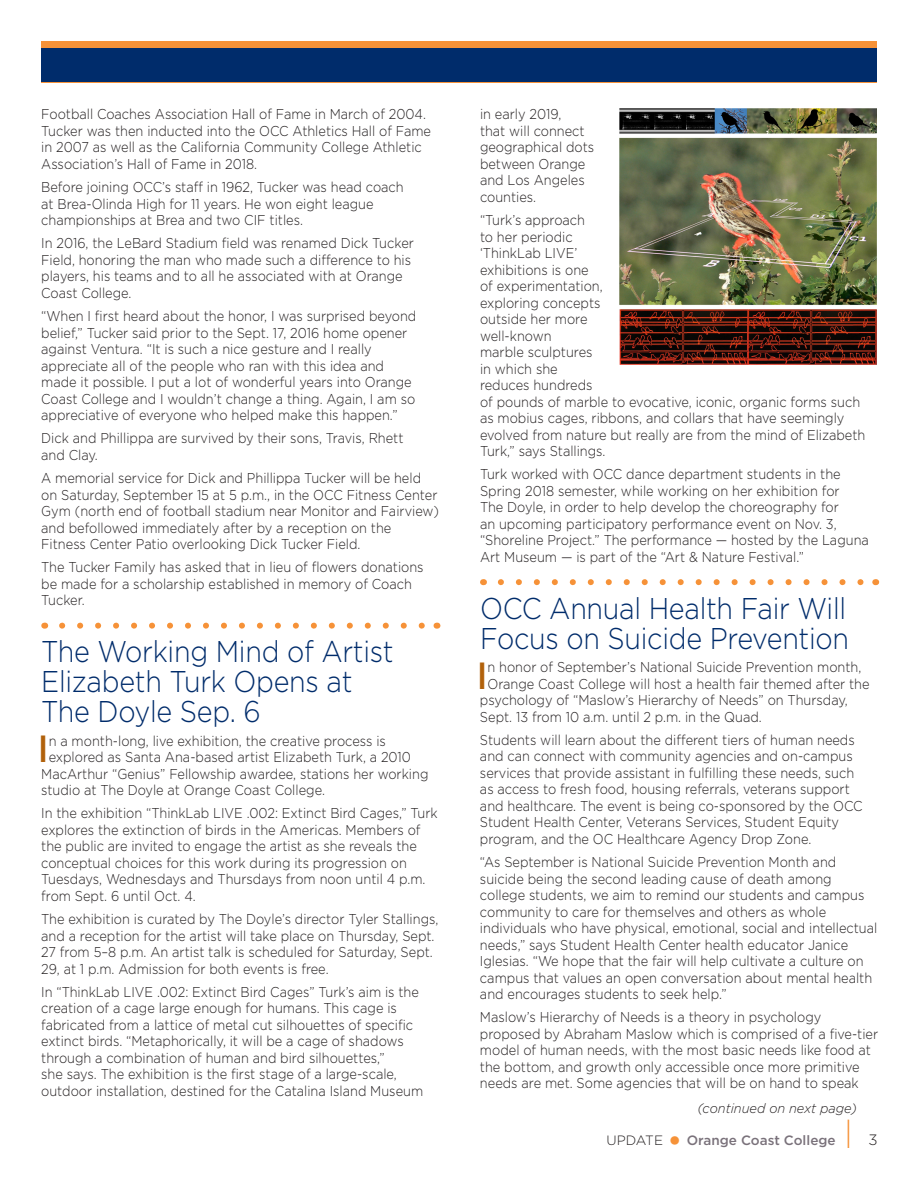
<style>
.page{position:relative;width:918px;height:1188px;background:#fff}
.page>*{position:absolute;margin:0;border:0;box-sizing:border-box;transform-origin:0 0}
.t1{font:300 40.5px "Gotham";color:#f69238;scale:.67 1}
.t2{font:500 37.8px "Gotham";color:#b1610b;scale:.9 1}
.t3{font:300 30px/30px "Gotham";letter-spacing:-.01em;color:#002c6b;scale:.9 1}
.t4{font:300 15px "Gotham";color:#231f20}
.t5{font:300 14.25px/16.5px "Gotham";color:#231f20;scale:.9 1}
.t6{font:500 13.5px "Gotham";color:#7a727b}
.t7{font:italic 300 13.5px "Gotham";color:#231f20;scale:.95 1}
.s1{font-weight:300;color:#231f20}
.s2{font-size:30px;color:#f69238}
</style>
<div class="page">
<div style="left:41px;top:41px;width:836px;height:41px;background:#f69238"></div>
<div style="left:41px;top:49px;width:836px;height:33px;background:#002c6b"></div>
<svg style="left:501px;top:579px;width:363px;height:6px"></svg>
<svg style="left:62px;top:623px;width:363px;height:6px"></svg>
<img style="left:619px;top:108px;width:258px;height:257px">
<p class="t5" style="left:41px;top:106px;width:435px">Football Coaches Association Hall of Fame in March of 2004.<br>Tucker was then inducted into the OCC Athletics Hall of Fame in 2007 as well as the California Community College Athletic Association’s Hall of Fame in 2018.</p>
<p class="t5" style="left:41px;top:178px;width:404px">Before joining OCC’s staf in 1962, Tucker was head coach at Brea-Olinda High for 11 years. He won eight league championships at Brea and two CIF titles.</p>
<p class="t5" style="left:41px;top:235px;width:416px">In 2016, the LeBard Stadium feld was renamed Dick Tucker Field, honoring the man who made such a diference to his players, his teams and to all he associated with at Orange Coast College.</p>
<p class="t5" style="left:41px;top:308px;width:418px">“When I frst heard about the honor, I was surprised beyond belief,” Tucker said prior to the Sept. 17, 2016 home opener against Ventura. “It is such a nice gesture and I really appreciate all of the people who ran with this idea and made it possible. I put a lot of wonderful years into Orange Coast College and I wouldn’t change a thing. Again, I am so appreciative of everyone who helped make this happen.”</p>
<p class="t5" style="left:41px;top:430px;width:404px">Dick and Phillippa are survived by their sons, Travis, Rhett and Clay.</p>
<p class="t5" style="left:41px;top:470px;width:444px">A memorial service for Dick and Phillippa Tucker will be held on Saturday, September 15 at 5 p.m., in the OCC Fitness Center Gym (north end of football stadium near Monitor and Fairview) and befollowed immediately after by a reception on the Fitness Center Patio overlooking Dick Tucker Field.</p>
<p class="t5" style="left:41px;top:559px;width:426px">The Tucker Family has asked that in lieu of fowers donations be made for a scholarship established in memory of Coach<br>Tucker.</p>
<h2 class="t3" style="left:41px;top:636px;width:393px">The Working Mind of Artist<br>Elizabeth Turk Opens at<br>The Doyle Sep. 6</h2>
<p class="t2" style="left:38px;top:724px;width:13px">I</p>
<p class="t5" style="left:49px;top:732px;width:376px">n a month-long, live exhibition, the creative process is</p>
<p class="t5" style="left:49px;top:748px;width:404px">explored as Santa Ana-based artist Elizabeth Turk, a 2010</p>
<p class="t5" style="left:41px;top:765px;width:432px">MacArthur “Genius” Fellowship awardee, stations her working</p>
<p class="t5" style="left:41px;top:781px;width:317px">studio at The Doyle at Orange Coast College.</p>
<p class="t5" style="left:41px;top:805px;width:442px">In the exhibition “ThinkLab LIVE .002: Extinct Bird Cages,” Turk explores the extinction of birds in the Americas. Members of the public are invited to engage the artist as she reveals the conceptual choices for this work during its progression on Tuesdays, Wednesdays and Thursdays from noon until 4 p.m. from Sept. 6 until Oct. 4.</p>
<p class="t5" style="left:41px;top:911px;width:443px">The exhibition is curated by The Doyle’s director Tyler Stallings, and a reception for the artist will take place on Thursday, Sept.<br>27 from 5–8 p.m. An artist talk is scheduled for Saturday, Sept.<br>29, at 1 p.m. Admission for both events is free.</p>
<p class="t5" style="left:41px;top:983px;width:426px">In “ThinkLab LIVE .002: Extinct Bird Cages” Turk’s aim is the creation of a cage large enough for humans. This cage is fabricated from a lattice of metal cut silhouettes of specifc extinct birds. “Metaphorically, it will be a cage of shadows through a combination of human and bird silhouettes,”<br>she says. The exhibition is the frst stage of a large-scale, outdoor installation, destined for the Catalina Island Museum</p>
<p class="t5" style="left:480px;top:106px;width:128px">in early 2019,<br>that will connect geographical dots between Orange and Los Angeles counties.</p>
<p class="t5" style="left:480px;top:211px;width:430px">“Turk’s approach<br>to her periodic<br>‘ThinkLab LIVE’<br>exhibitions is one<br>of experimentation,<br>exploring concepts<br>outside her more<br>well-known<br>marble sculptures<br>in which she<br>reduces hundreds<br>of pounds of marble to evocative, iconic, organic forms such as mobius cages, ribbons, and collars that have seemingly evolved from nature but really are from the mind of Elizabeth<br>Turk,” says Stallings.</p>
<p class="t5" style="left:480px;top:466px;width:434px">Turk worked with OCC dance department students in the Spring 2018 semester, while working on her exhibition for<br>The Doyle, in order to help develop the choreography for<br>an upcoming participatory performance event on Nov. 3, “Shoreline Project.” The performance — hosted by the Laguna Art Museum — is part of the “Art &amp; Nature Festival.”</p>
<h2 class="t3" style="left:480px;top:592px;width:412px">OCC Annual Health Fair Will<br>Focus on Suicide Prevention</h2>
<p class="t2" style="left:477px;top:651px;width:13px">I</p>
<p class="t5" style="left:487px;top:658px;width:417px">n honor of September’s National Suicide Prevention month,</p>
<p class="t5" style="left:487px;top:675px;width:426px">Orange Coast College will host a health fair themed after the</p>
<p class="t5" style="left:480px;top:691px;width:410px">psychology of “Maslow’s Hierarchy of Needs” on Thursday,</p>
<p class="t5" style="left:480px;top:708px;width:315px">Sept. 13 from 10 a.m. until 2 p.m. in the Quad.</p>
<p class="t5" style="left:480px;top:731px;width:427px">Students will learn about the diferent tiers of human needs and can connect with community agencies and on-campus services that provide assistant in fulflling these needs, such as access to fresh food, housing referrals, veterans support and healthcare. The event is being co-sponsored by the OCC Student Health Center, Veterans Services, Student Equity program, and the OC Healthcare Agency Drop Zone.</p>
<p class="t5" style="left:480px;top:854px;width:443px">“As September is National Suicide Prevention Month and suicide being the second leading cause of death among college students, we aim to remind our students and campus community to care for themselves and others as whole individuals who have physical, emotional, social and intellectual needs,” says Student Health Center health educator Janice Iglesias. “We hope that the fair will help cultivate a culture on campus that values an open conversation about mental health and encourages students to seek help.”</p>
<p class="t5" style="left:480px;top:1009px;width:444px">Maslow’s Hierarchy of Needs is a theory in psychology proposed by Abraham Maslow which is comprised of a fve-tier model of human needs, with the most basic needs like food at the bottom, and growth only accessible once more primitive needs are met. Some agencies that will be on hand to speak</p>
<p class="t7" style="left:698px;top:1100px;width:169px">(continued on next page)</p>
<p class="t6" style="left:607px;top:1131px;width:231px"><span class="s1">UPDATE</span> <span class="s2">•</span> Orange Coast College</p>
<h1 class="t1" style="left:845px;top:1108px;width:13px">I</h1>
<p class="t4" style="left:868px;top:1130px;width:11px">3</p>
</div>
